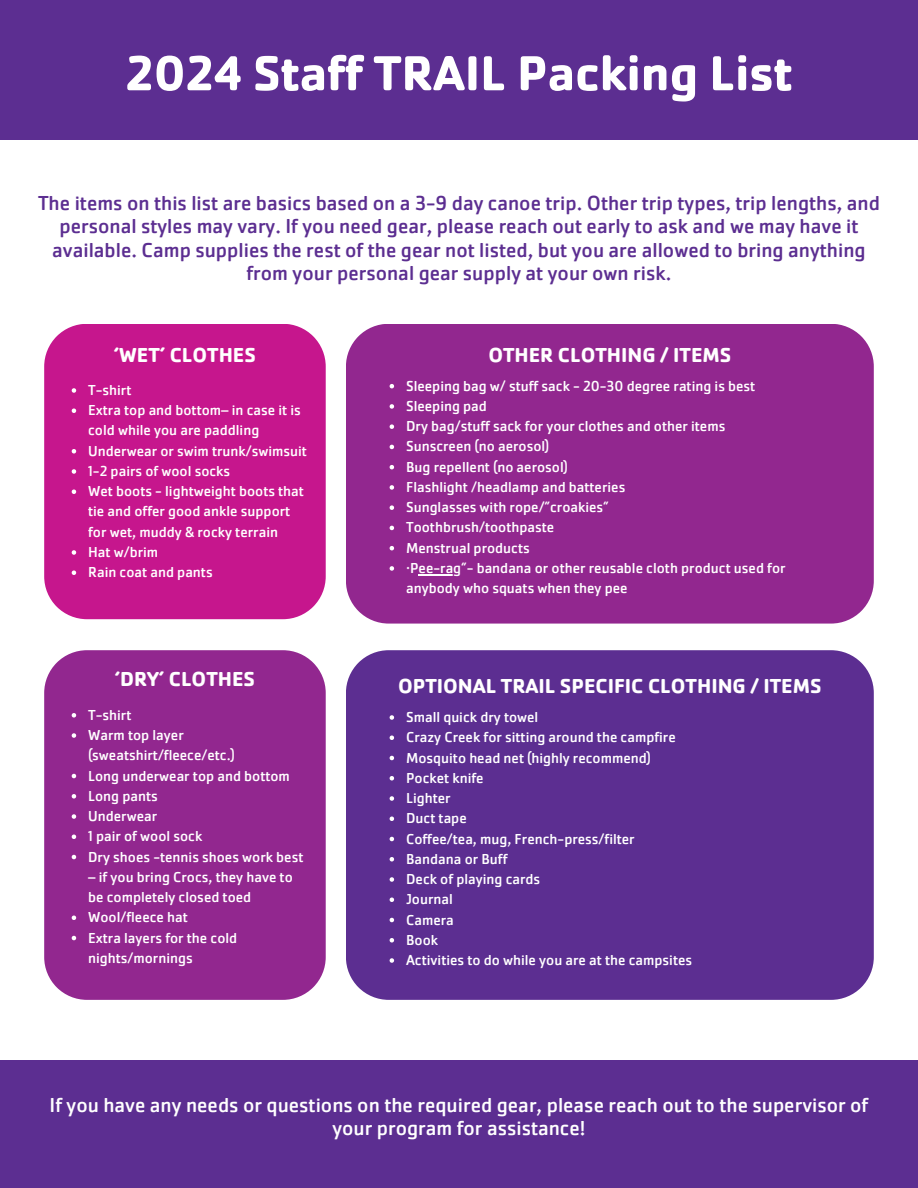
<style>
.page{position:relative;width:918px;height:1188px;background:#fff}
.page>*{position:absolute;margin:0;border:0;box-sizing:border-box;transform-origin:0 0}
.t1{font:700 51px "Cachet Pro";color:#fff}
.t2{font:21px/23.7px "Cachet Pro";color:#5c2e91;text-align:center}
.t3{font:21px/23.7px "Cachet Pro";color:#fff;text-align:center}
.t4{font:700 21px "Cachet Pro";color:#fff}
.t5{font:15px/20.2px "Cachet Pro";color:#fff}
</style>
<div class="page">
<div style="left:44px;top:324px;width:282px;height:295px;background:#c6168d"></div>
<svg style="left:72px;top:388px;width:4px;height:5px"></svg>
<svg style="left:72px;top:408px;width:4px;height:5px"></svg>
<svg style="left:72px;top:449px;width:4px;height:4px"></svg>
<svg style="left:72px;top:469px;width:4px;height:5px"></svg>
<svg style="left:72px;top:489px;width:4px;height:5px"></svg>
<svg style="left:72px;top:550px;width:4px;height:5px"></svg>
<svg style="left:72px;top:570px;width:4px;height:5px"></svg>
<div style="left:44px;top:650px;width:282px;height:350px;background:#92278f"></div>
<svg style="left:72px;top:713px;width:4px;height:5px"></svg>
<svg style="left:72px;top:733px;width:4px;height:5px"></svg>
<svg style="left:72px;top:774px;width:4px;height:4px"></svg>
<svg style="left:72px;top:794px;width:4px;height:5px"></svg>
<svg style="left:72px;top:814px;width:4px;height:5px"></svg>
<svg style="left:72px;top:835px;width:4px;height:4px"></svg>
<svg style="left:72px;top:855px;width:4px;height:4px"></svg>
<svg style="left:72px;top:916px;width:4px;height:4px"></svg>
<svg style="left:72px;top:936px;width:4px;height:4px"></svg>
<div style="left:346px;top:324px;width:528px;height:300px;background:#92278f"></div>
<svg style="left:390px;top:384px;width:4px;height:4px"></svg>
<svg style="left:390px;top:404px;width:4px;height:5px"></svg>
<svg style="left:390px;top:424px;width:4px;height:5px"></svg>
<svg style="left:390px;top:445px;width:4px;height:4px"></svg>
<svg style="left:390px;top:465px;width:4px;height:4px"></svg>
<svg style="left:390px;top:485px;width:4px;height:5px"></svg>
<svg style="left:390px;top:505px;width:4px;height:5px"></svg>
<svg style="left:390px;top:526px;width:4px;height:4px"></svg>
<svg style="left:390px;top:546px;width:4px;height:4px"></svg>
<svg style="left:390px;top:566px;width:4px;height:5px"></svg>
<hr style="left:419px;top:574px;width:42px;height:1px;background:#fff">
<div style="left:346px;top:650px;width:527px;height:350px;background:#5c2e91"></div>
<svg style="left:390px;top:715px;width:4px;height:5px"></svg>
<svg style="left:390px;top:736px;width:4px;height:4px"></svg>
<svg style="left:390px;top:756px;width:4px;height:4px"></svg>
<svg style="left:390px;top:776px;width:4px;height:5px"></svg>
<svg style="left:390px;top:796px;width:4px;height:5px"></svg>
<svg style="left:390px;top:817px;width:4px;height:4px"></svg>
<svg style="left:390px;top:837px;width:4px;height:4px"></svg>
<svg style="left:390px;top:857px;width:4px;height:5px"></svg>
<svg style="left:390px;top:877px;width:4px;height:5px"></svg>
<svg style="left:390px;top:898px;width:4px;height:4px"></svg>
<svg style="left:390px;top:918px;width:4px;height:4px"></svg>
<svg style="left:390px;top:938px;width:4px;height:5px"></svg>
<svg style="left:390px;top:958px;width:4px;height:5px"></svg>
<div style="left:0;top:1060px;width:918px;height:128px;background:#5c2e91"></div>
<div style="left:0;top:0;width:918px;height:140px;background:#5c2e91"></div>
<h1 class="t1" style="left:126px;top:41px;width:668px">2024 Staff TRAIL Packing List</h1>
<p class="t2" style="left:38px;top:191px;width:843px">The items on this list are basics based on a 3-9 day canoe trip. Other trip types, trip lengths, and personal styles may vary. If you need gear, please reach out early to ask and we may have it available. Camp supplies the rest of the gear not listed, but you are allowed to bring anything from your personal gear supply at your own risk.</p>
<h2 class="t4" style="left:114px;top:342px;width:143px">‘WET’ CLOTHES</h2>
<p class="t5" style="left:88px;top:380px;width:220px">T-shirt<br>Extra top and bottom– in case it is cold while you are paddling<br>Underwear or swim trunk/swimsuit<br>1-2 pairs of wool socks<br>Wet boots - lightweight boots that tie and offer good ankle support for wet, muddy &amp; rocky terrain<br>Hat w/brim<br>Rain coat and pants</p>
<h2 class="t4" style="left:115px;top:666px;width:142px">‘DRY’ CLOTHES</h2>
<p class="t5" style="left:88px;top:705px;width:217px">T-shirt<br>Warm top layer (sweatshirt/fleece/etc.)<br>Long underwear top and bottom<br>Long pants<br>Underwear<br>1 pair of wool sock<br>Dry shoes -tennis shoes work best</p>
<p class="t5" style="left:88px;top:867px;width:206px">– if you bring Crocs, they have to be completely closed toed<br>Wool/fleece hat<br>Extra layers for the cold nights/mornings</p>
<h2 class="t4" style="left:488px;top:342px;width:245px">OTHER CLOTHING / ITEMS</h2>
<p class="t5" style="left:406px;top:376px;width:381px">Sleeping bag w/ stuff sack - 20-30 degree rating is best Sleeping pad<br>Dry bag/stuff sack for your clothes and other items Sunscreen (no aerosol)<br>Bug repellent (no aerosol)<br>Flashlight /headlamp and batteries<br>Sunglasses with rope/”croakies”<br>Toothbrush/toothpaste<br>Menstrual products<br>·Pee-rag”- bandana or other reusable cloth product used for anybody who squats when they pee</p>
<h2 class="t4" style="left:398px;top:673px;width:425px">OPTIONAL TRAIL SPECIFIC CLOTHING / ITEMS</h2>
<p class="t5" style="left:406px;top:707px;width:288px">Small quick dry towel<br>Crazy Creek for sitting around the campfire<br>Mosquito head net (highly recommend)<br>Pocket knife<br>Lighter<br>Duct tape<br>Coffee/tea, mug, French-press/filter<br>Bandana or Buff<br>Deck of playing cards<br>Journal<br>Camera<br>Book<br>Activities to do while you are at the campsites</p>
<h2 class="t3" style="left:50px;top:1093px;width:820px">If you have any needs or questions on the required gear, please reach out to the supervisor of your program for assistance!</h2>
</div>
